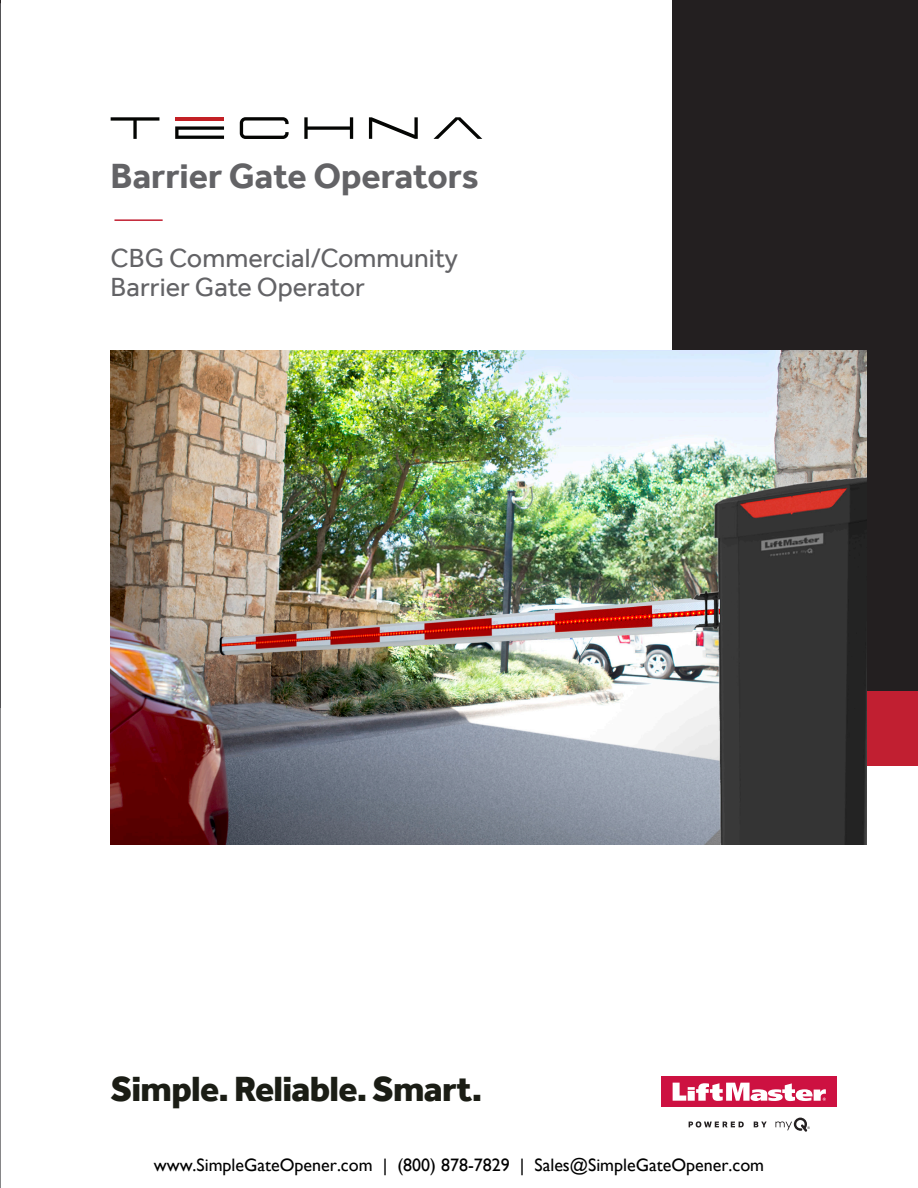
<style>
.page{position:relative;width:918px;height:1188px;background:#fff}
.page>*{position:absolute;margin:0;border:0;box-sizing:border-box;transform-origin:0 0}
.t1{font:800 36px "Effra";letter-spacing:-.02em;color:#1b1d15}
.Heading_4{font:700 36px "Effra";color:#636366}
.Heading_4-2{font:27px "Effra";color:#636366}
.t2{font:18px "Gill Sans";color:#000}
</style>
<div class="page">
<hr style="left:0;top:0;width:1px;height:708px;background:#231f20">
<hr style="left:0;top:3px;width:1px;height:1185px;background:#636366">
<div style="left:673px;top:0;width:245px;height:691px;background:#231f20"></div>
<div style="left:653px;top:691px;width:265px;height:74px;background:#c11f31"></div>
<hr style="left:114px;top:219px;width:49px;height:2px;background:#c11f31">
<img style="left:111px;top:350px;width:755px;height:495px">
<svg style="left:434px;top:117px;width:48px;height:22px"></svg>
<svg style="left:111px;top:117px;width:48px;height:22px"></svg>
<svg style="left:175px;top:126px;width:49px;height:13px"></svg>
<hr style="left:175px;top:117px;width:49px;height:4px;background:#c32025">
<svg style="left:240px;top:117px;width:49px;height:22px"></svg>
<svg style="left:304px;top:117px;width:49px;height:22px"></svg>
<svg style="left:369px;top:117px;width:49px;height:22px"></svg>
<div style="left:662px;top:1077px;width:175px;height:30px;background:#cd1141"></div>
<svg style="left:673px;top:1083px;width:153px;height:18px"></svg>
<svg style="left:689px;top:1121px;width:55px;height:7px"></svg>
<svg style="left:754px;top:1122px;width:13px;height:5px"></svg>
<svg style="left:775px;top:1118px;width:35px;height:14px"></svg>
<p class="Heading_4" style="left:111px;top:154px;width:370px">Barrier Gate Operators</p>
<p class="Heading_4-2" style="left:111px;top:242px;width:349px">CBG Commercial/Community</p>
<p class="Heading_4-2" style="left:111px;top:271px;width:256px">Barrier Gate Operator</p>
<p class="t1" style="left:111px;top:1067px;width:373px">Simple. Reliable. Smart.</p>
<p class="t2" style="left:154px;top:1155px;width:612px">www.SimpleGateOpener.com | (800) 878-7829 | Sales@SimpleGateOpener.com</p>
</div>
